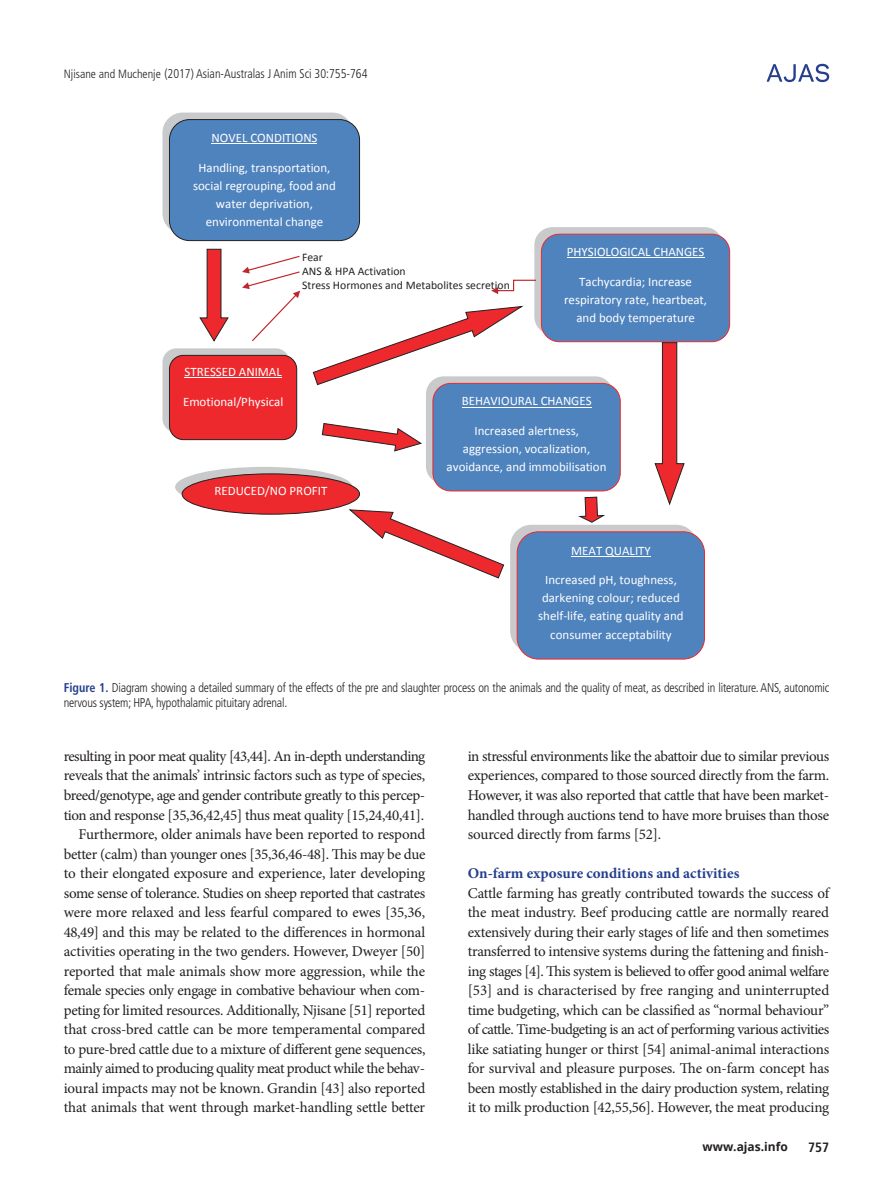
<style>
.page{position:relative;width:893px;height:1191px;background:#fff}
.page>*{position:absolute;margin:0;border:0;box-sizing:border-box;transform-origin:0 0}
.본문{font:15px/19.5px "Minion Pro";letter-spacing:-.02em;color:#231f20;text-align:justify}
.중제목{font:700 15px "Minion Pro";color:#253f8e}
.t1{font:700 condensed 13.5px "Frutiger LT Std";color:#231f20}
.t2{font:12.9px/18.1px "Calibri";color:#fff;text-align:center}
.t3{font:12.9px/27.9px "Calibri";letter-spacing:.005em;color:#231f20}
.표_그림__제목{font:300 condensed 12.75px/15px "Frutiger LT Std";letter-spacing:-.015em;color:#231f20;scale:.95 1}
.DOI{font:300 condensed 12.75px "Frutiger LT Std";color:#231f20;scale:.95 1}
.t4{font:700 12px "Open Sans";color:#231f20}
.t5{font:11.7px "Times New Roman";color:#231f20}
.t6{font:11.7px/14.2px "Calibri";color:#231f20}
.s1{font-size:12px}
.s2{font-weight:700}
.s3{font-weight:700;color:#253f8e}
</style>
<div class="page">
<svg style="left:767px;top:64px;width:62px;height:18px"></svg>
<div style="left:162px;top:113px;width:191px;height:120px;background:#c9cacb;border-radius:20px"></div>
<div style="left:169px;top:119px;width:191px;height:122px;background:#4f83be;border:1px solid #231f20;border-radius:20px"></div>
<hr style="left:212px;top:143px;width:105px;height:1px;background:#fff">
<div style="left:162px;top:348px;width:128px;height:84px;background:#939598;border-radius:14px;opacity:.5"></div>
<div style="left:169px;top:355px;width:128px;height:85px;background:#ee292d;border:1px solid #231f20;border-radius:14px"></div>
<hr style="left:184px;top:377px;width:98px;height:1px;background:#fff">
<div style="left:534px;top:227px;width:189px;height:108px;background:#939598;border-radius:18px;opacity:.5"></div>
<div style="left:541px;top:234px;width:189px;height:108px;background:#4f83be;border:1px solid #ee292d;border-radius:18px"></div>
<hr style="left:567px;top:257px;width:137px;height:1px;background:#fff">
<div style="left:426px;top:376px;width:187px;height:108px;background:#939598;border-radius:18px;opacity:.5"></div>
<div style="left:432px;top:383px;width:189px;height:108px;background:#4f83be;border:1px solid #ee292d;border-radius:18px"></div>
<hr style="left:462px;top:406px;width:130px;height:1px;background:#fff">
<div style="left:510px;top:525px;width:187px;height:127px;background:#939598;border-radius:21px;opacity:.5"></div>
<div style="left:517px;top:531px;width:188px;height:128px;background:#4f83be;border:1px solid #ee292d;border-radius:21px"></div>
<hr style="left:571px;top:556px;width:80px;height:1px;background:#fff">
<div style="left:175px;top:467px;width:178px;height:40px;background:#939598;border-radius:50%;opacity:.5"></div>
<div style="left:182px;top:474px;width:178px;height:40px;background:#ee292d;border-radius:50%"></div>
<div style="left:182px;top:473px;width:178px;height:41px;border:1px solid #231f20;border-radius:50%"></div>
<svg style="left:199px;top:248px;width:30px;height:94px"></svg>
<svg style="left:242px;top:256px;width:58px;height:85px"></svg>
<svg style="left:348px;top:509px;width:157px;height:70px"></svg>
<svg style="left:312px;top:305px;width:213px;height:81px"></svg>
<svg style="left:321px;top:423px;width:101px;height:29px"></svg>
<svg style="left:654px;top:342px;width:31px;height:164px"></svg>
<svg style="left:579px;top:496px;width:26px;height:27px"></svg>
<svg style="left:491px;top:280px;width:45px;height:14px"></svg>
<p class="DOI" style="left:64px;top:66px;width:321px"><span class="s1">Njisane and Muchenje</span> (2017) Asian-Australas J Anim Sci 30:755-764</p>
<p class="t2" style="left:212px;top:129px;width:107px">NOVEL CONDITIONS</p>
<p class="t2" style="left:193px;top:158px;width:144px">Handling, transportation, social regrouping, food and water deprivation, environmental change</p>
<p class="t6" style="left:302px;top:250px;width:209px">Fear<br>ANS &amp; HPA Activation<br>Stress Hormones and Metabolites secretion</p>
<p class="t2" style="left:567px;top:242px;width:139px">PHYSIOLOGICAL CHANGES</p>
<p class="t2" style="left:564px;top:272px;width:145px">Tachycardia; Increase respiratory rate, heartbeat, and body temperature</p>
<p class="t2" style="left:184px;top:363px;width:99px">STRESSED ANIMAL</p>
<p class="t2" style="left:183px;top:392px;width:102px">Emotional/Physical</p>
<p class="t2" style="left:214px;top:482px;width:114px">REDUCED/NO PROFIT</p>
<p class="t2" style="left:462px;top:392px;width:131px">BEHAVIOURAL CHANGES</p>
<p class="t2" style="left:447px;top:421px;width:161px">Increased alertness, aggression, vocalization, avoidance, and immobilisation</p>
<p class="t2" style="left:571px;top:541px;width:81px">MEAT QUALITY</p>
<p class="t2" style="left:538px;top:571px;width:147px">Increased pH, toughness, darkening colour; reduced shelf-life, eating quality and consumer acceptability</p>
<p class="t3" style="left:135px;top:668px;width:21px">599</p>
<p class="t5" style="left:176px;top:674px;width:514px"><span class="s2">Figure 1.</span> Diagram showing a detailed summary of the effects of the pre and slaughter process on the animals</p>
<p class="t3" style="left:135px;top:695px;width:21px">600</p>
<p class="표_그림__제목" style="left:64px;top:680px;width:807px"><span class="s3">Figure 1.</span> Diagram showing a detailed summary of the effects of the pre and slaughter process on the animals and the quality of meat, as described in literature. ANS, autonomic nervous system; HPA, hypothalamic pituitary adrenal.</p>
<p class="본문" style="left:64px;top:746px;width:363px">resulting in poor meat quality [43,44]. An in-depth understanding reveals that the animals’ intrinsic factors such as type of species, breed/genotype, age and gender contribute greatly to this percep&shy;tion and response [35,36,42,45] thus meat quality [15,24,40,41].</p>
<p class="본문" style="left:64px;top:824px;width:363px;text-indent:15px">Furthermore, older animals have been reported to respond better (calm) than younger ones [35,36,46-48]. This may be due to their elongated exposure and experience, later developing some sense of tolerance. Studies on sheep reported that castrates were more relaxed and less fearful compared to ewes [35,36, 48,49] and this may be related to the differences in hormonal activities operating in the two genders. However, Dweyer [50] reported that male animals show more aggression, while the female species only engage in combative behaviour when com&shy;peting for limited resources. Additionally, Njisane [51] reported that cross-bred cattle can be more temperamental compared to pure-bred cattle due to a mixture of different gene sequences, mainly aimed to producing quality meat product while the behav&shy;ioural impacts may not be known. Grandin [43] also reported that animals that went through market-handling settle better</p>
<p class="t3" style="left:135px;top:749px;width:21px">602<br>603</p>
<p class="본문" style="left:468px;top:746px;width:363px">in stressful environments like the abattoir due to similar previous experiences, compared to those sourced directly from the farm.<br>However, it was also reported that cattle that have been market&shy;handled through auctions tend to have more bruises than those sourced directly from farms [52].</p>
<p class="중제목" style="left:468px;top:862px;width:273px">On-farm exposure conditions and activities</p>
<p class="본문" style="left:468px;top:883px;width:363px">Cattle farming has greatly contributed towards the success of the meat industry. Beef producing cattle are normally reared extensively during their early stages of life and then sometimes transferred to intensive systems during the fattening and finish&shy;ing stages [4]. This system is believed to offer good animal welfare [53] and is characterised by free ranging and uninterrupted time budgeting, which can be classified as “normal behaviour” of cattle. Time-budgeting is an act of performing various activities like satiating hunger or thirst [54] animal-animal interactions for survival and pleasure purposes. The on-farm concept has been mostly established in the dairy production system, relating it to milk production [42,55,56]. However, the meat producing</p>
<p class="t4" style="left:702px;top:1138px;width:87px">www.ajas.info</p>
<p class="t1" style="left:808px;top:1138px;width:23px">757</p>
</div>
